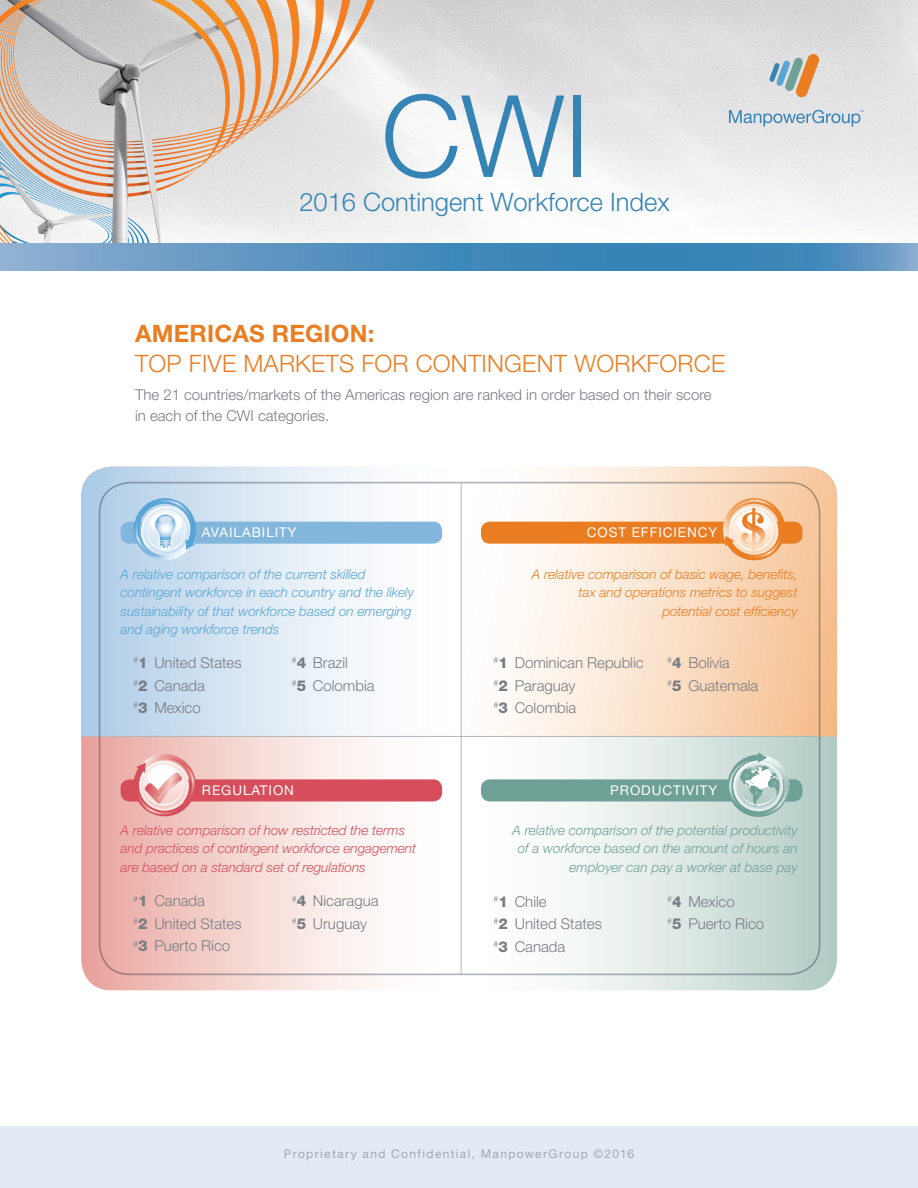
<style>
.page{position:relative;width:918px;height:1188px;background:#fff}
.page>*{position:absolute;margin:0;border:0;box-sizing:border-box;transform-origin:0 0}
.t1{font:300 114px "Helvetica Neue LT Std";color:#3684b6}
.t2{font:300 25.5px "Helvetica Neue LT Std";color:#3684b6}
.subhead{font:300 24px/30px "Helvetica Neue LT Std";letter-spacing:.01em;color:#ea7d22}
.Chart_Countries{font:300 15px "Helvetica Neue LT Std";color:#787d83}
.Body_Copy{font:300 15px/21px "Helvetica Neue LT Std";color:#787d83}
.Body_Copy-2{font:italic 300 13.5px/18.6px "Helvetica Neue LT Std";color:#58a5d5}
.Body_Copy-3{font:italic 300 13.5px/18.6px "Helvetica Neue LT Std";color:#d64e5b}
.Body_Copy-4{font:italic 300 13.5px/18.6px "Helvetica Neue LT Std";color:#6ea095;text-align:right}
.Body_Copy-5{font:italic 300 13.5px/18.6px "Helvetica Neue LT Std";color:#ea7d22;text-align:right}
.t3{font:13.5px "Helvetica Neue LT Std";letter-spacing:.07em;color:#fff}
.t4{font:12px "Helvetica Neue LT Std";letter-spacing:.115em;color:#787d83}
.s1{font-weight:700}
.s2{font-weight:800}
</style>
<div class="page">
<img style="left:0;top:0;width:918px;height:244px">
<div style="left:0;top:1126px;width:918px;height:62px;background:#e2eaf3"></div>
<svg style="left:769px;top:54px;width:51px;height:44px;background:#c3b9ab"></svg>
<svg style="left:729px;top:110px;width:134px;height:17px;background:#bacdda"></svg>
<svg style="left:0;top:244px;width:918px;height:26px;background:#5491bf"></svg>
<svg style="left:81px;top:736px;width:380px;height:254px"></svg>
<svg style="left:461px;top:736px;width:376px;height:254px"></svg>
<svg style="left:81px;top:467px;width:380px;height:269px"></svg>
<svg style="left:461px;top:467px;width:376px;height:269px"></svg>
<hr style="left:461px;top:483px;width:1px;height:491px;background:#b2b5b9">
<hr style="left:100px;top:736px;width:719px;height:1px;background:#b2b5b9">
<div style="left:121px;top:522px;width:321px;height:22px;background:#82b6dd;border-radius:9px"></div>
<svg style="left:129px;top:497px;width:71px;height:68px;background:#b9d6ec"></svg>
<div style="left:159px;top:516px;width:13px;height:7px;background:#d1e2f2;border-radius:50%"></div>
<div style="left:481px;top:522px;width:322px;height:22px;background:#ea7d22;border-radius:9px"></div>
<svg style="left:717px;top:498px;width:71px;height:66px;background:#f5c499"></svg>
<div style="left:121px;top:779px;width:321px;height:22px;background:#d64e5b;border-radius:9px"></div>
<svg style="left:132px;top:753px;width:69px;height:68px"></svg>
<div style="left:481px;top:779px;width:322px;height:22px;background:#6ea095;border-radius:9px"></div>
<svg style="left:726px;top:750px;width:64px;height:67px;background:#b5cec8"></svg>
<p class="t1" style="left:381px;top:67px;width:210px">CWI</p>
<p class="t2" style="left:299px;top:186px;width:372px">2016 Contingent Workforce Index</p>
<p class="subhead" style="left:135px;top:318px;width:592px"><span class="s1">AMERICAS REGION:<br></span>TOP FIVE MARKETS FOR CONTINGENT WORKFORCE</p>
<p class="Body_Copy" style="left:135px;top:383px;width:578px">The 21 countries/markets of the Americas region are ranked in order based on their score in each of the CWI categories.</p>
<p class="t3" style="left:202px;top:525px;width:96px">AVAILABILITY</p>
<p class="Body_Copy-2" style="left:121px;top:564px;width:295px">A relative comparison of the current skilled contingent workforce in each country and the likely sustainability of that workforce based on emerging and aging workforce trends</p>
<p class="Chart_Countries" style="left:133px;top:654px;width:110px"><sup>#</sup><span class="s2">1</span> United States</p>
<p class="Chart_Countries" style="left:133px;top:676px;width:73px"><sup>#</sup><span class="s2">2</span> Canada</p>
<p class="Chart_Countries" style="left:133px;top:699px;width:69px"><sup>#</sup><span class="s2">3</span> Mexico</p>
<p class="Chart_Countries" style="left:292px;top:654px;width:58px"><sup>#</sup><span class="s2">4</span> Brazil</p>
<p class="Chart_Countries" style="left:292px;top:676px;width:84px"><sup>#</sup><span class="s2">5</span> Colombia</p>
<p class="t3" style="left:202px;top:782px;width:94px">REGULATION</p>
<p class="Body_Copy-3" style="left:121px;top:821px;width:297px">A relative comparison of how restricted the terms and practices of contingent workforce engagement are based on a standard set of regulations</p>
<p class="Chart_Countries" style="left:133px;top:892px;width:73px"><sup>#</sup><span class="s2">1</span> Canada</p>
<p class="Chart_Countries" style="left:133px;top:914px;width:110px"><sup>#</sup><span class="s2">2</span> United States</p>
<p class="Chart_Countries" style="left:133px;top:937px;width:98px"><sup>#</sup><span class="s2">3</span> Puerto Rico</p>
<p class="Chart_Countries" style="left:292px;top:892px;width:88px"><sup>#</sup><span class="s2">4</span> Nicaragua</p>
<p class="Chart_Countries" style="left:292px;top:914px;width:77px"><sup>#</sup><span class="s2">5</span> Uruguay</p>
<p class="t3" style="left:587px;top:525px;width:132px">COST EFFICIENCY</p>
<p class="Body_Copy-5" style="left:532px;top:564px;width:267px">A relative comparison of basic wage, benefits, tax and operations metrics to suggest potential cost efficiency</p>
<p class="Chart_Countries" style="left:494px;top:654px;width:151px"><sup>#</sup><span class="s2">1</span> Dominican Republic</p>
<p class="Chart_Countries" style="left:494px;top:676px;width:83px"><sup>#</sup><span class="s2">2</span> Paraguay</p>
<p class="Chart_Countries" style="left:494px;top:699px;width:84px"><sup>#</sup><span class="s2">3</span> Colombia</p>
<p class="Chart_Countries" style="left:667px;top:654px;width:64px"><sup>#</sup><span class="s2">4</span> Bolivia</p>
<p class="Chart_Countries" style="left:667px;top:676px;width:93px"><sup>#</sup><span class="s2">5</span> Guatemala</p>
<p class="t3" style="left:610px;top:782px;width:108px">PRODUCTIVITY</p>
<p class="Body_Copy-4" style="left:513px;top:821px;width:287px">A relative comparison of the potential productivity of a workforce based on the amount of hours an employer can pay a worker at base pay</p>
<p class="Chart_Countries" style="left:494px;top:892px;width:55px"><sup>#</sup><span class="s2">1</span> Chile</p>
<p class="Chart_Countries" style="left:494px;top:915px;width:110px"><sup>#</sup><span class="s2">2</span> United States</p>
<p class="Chart_Countries" style="left:494px;top:937px;width:73px"><sup>#</sup><span class="s2">3</span> Canada</p>
<p class="Chart_Countries" style="left:667px;top:892px;width:69px"><sup>#</sup><span class="s2">4</span> Mexico</p>
<p class="Chart_Countries" style="left:667px;top:915px;width:98px"><sup>#</sup><span class="s2">5</span> Puerto Rico</p>
<p class="t4" style="left:284px;top:1146px;width:352px">Proprietary and Confidential, ManpowerGroup ©2016</p>
</div>
